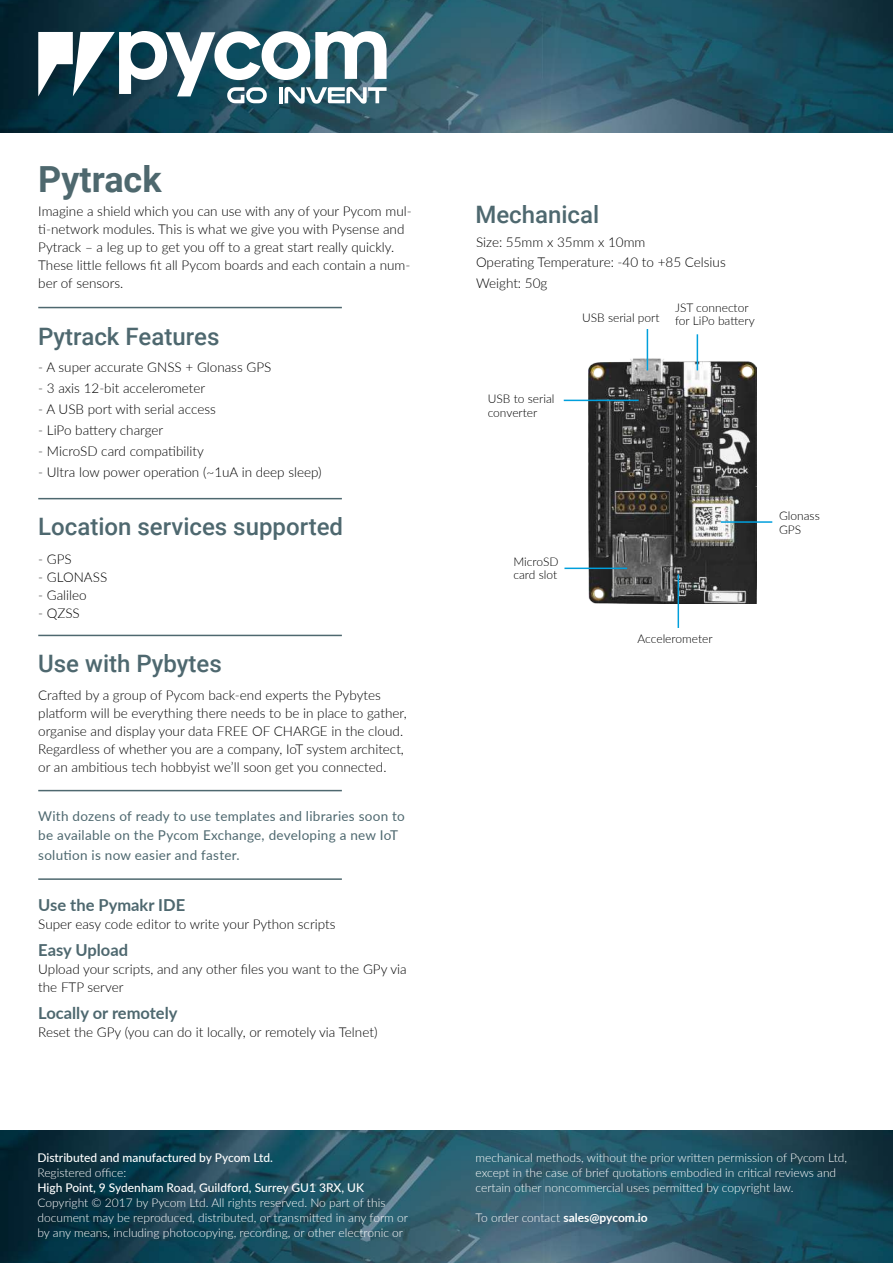
<style>
.page{position:relative;width:893px;height:1263px;background:#fff}
.page>*{position:absolute;margin:0;border:0;box-sizing:border-box;transform-origin:0 0}
.t1{font:700 36px "Roboto";color:#4e686e}
.t2{font:500 24px "Roboto";color:#4e686f}
.t3{font:700 16.5px "Lato";color:#4e686f}
.t4{font:300 13.5px/18px "Lato";color:#000}
.t5{font:13.5px/19.2px "Lato";letter-spacing:.02em;color:#4e686f}
.t6{font:300 12px/15px "Lato";color:#fff}
.t7{font:300 12px/13.2px "Lato";color:#000}
.t8{font:500 12px "Lato";color:#fff}
.s1{font-weight:700}
</style>
<div class="page">
<img style="left:0;top:0;width:893px;height:133px">
<img style="left:0;top:1130px;width:893px;height:133px">
<hr style="left:38px;top:307px;width:304px;height:1px;background:#4e686f">
<hr style="left:38px;top:878px;width:304px;height:2px;background:#4e686f">
<hr style="left:38px;top:790px;width:304px;height:1px;background:#4e686f">
<hr style="left:38px;top:498px;width:304px;height:1px;background:#4e686f">
<hr style="left:38px;top:635px;width:304px;height:1px;background:#4e686f">
<svg style="left:38px;top:31px;width:349px;height:73px"></svg>
<img style="left:589px;top:358px;width:168px;height:245px">
<hr style="left:678px;top:574px;width:1px;height:54px;background:#009fdc">
<hr style="left:647px;top:329px;width:1px;height:41px;background:#009fdc">
<hr style="left:697px;top:334px;width:1px;height:36px;background:#009fdc">
<hr style="left:564px;top:568px;width:63px;height:1px;background:#009fdc">
<hr style="left:721px;top:521px;width:51px;height:2px;background:#009fdc">
<hr style="left:564px;top:400px;width:75px;height:1px;background:#009fdc">
<h1 class="t1" style="left:38px;top:165px;width:125px">Pytrack</h1>
<p class="t4" style="left:38px;top:203px;width:375px">Imagine a shield which you can use with any of your Pycom mul-琀椀-network modules. This is what we give you with Pysense and Pytrack – a leg up to get you o昀昀 to a great start really quickly.<br>These li琀琀le fellows 昀椀t all Pycom boards and each contain a num&shy;ber of sensors.</p>
<h2 class="t2" style="left:38px;top:327px;width:183px">Pytrack Features</h2>
<p class="t4" style="left:38px;top:358px;width:235px">- A super accurate GNSS + Glonass GPS</p>
<p class="t4" style="left:38px;top:379px;width:169px">- 3 axis 12-bit accelerometer</p>
<p class="t4" style="left:38px;top:400px;width:179px">- A USB port with serial access</p>
<p class="t4" style="left:38px;top:421px;width:127px">- LiPo ba琀琀ery charger</p>
<p class="t4" style="left:38px;top:442px;width:167px">- MicroSD card compa琀椀bility</p>
<p class="t4" style="left:38px;top:463px;width:285px">- Ultra low power opera琀椀on (~1uA in deep sleep)</p>
<h2 class="t2" style="left:38px;top:517px;width:306px">Location services supported</h2>
<p class="t4" style="left:38px;top:549px;width:35px">- GPS</p>
<p class="t4" style="left:38px;top:567px;width:70px">- GLONASS</p>
<p class="t4" style="left:38px;top:585px;width:50px">- Galileo</p>
<p class="t4" style="left:38px;top:603px;width:43px">- QZSS</p>
<h2 class="t2" style="left:38px;top:654px;width:185px">Use with Pybytes</h2>
<p class="t4" style="left:38px;top:686px;width:370px">Cra昀琀ed by a group of Pycom back-end experts the Pybytes<br>pla琀昀orm will be everything there needs to be in place to gather, organise and display your data FREE OF CHARGE in the cloud.<br>Regardless of whether you are a company, IoT system architect, or an ambi琀椀ous tech hobbyist we’ll soon get you connected.</p>
<p class="t5" style="left:38px;top:808px;width:368px">With dozens of ready to use templates and libraries soon to be available on the Pycom Exchange, developing a new IoT solu琀椀on is now easier and faster.</p>
<p class="t3" style="left:38px;top:898px;width:148px">Use the Pymakr IDE</p>
<p class="t4" style="left:38px;top:914px;width:299px">Super easy code editor to write your Python scripts</p>
<p class="t3" style="left:38px;top:943px;width:91px">Easy Upload</p>
<p class="t4" style="left:38px;top:959px;width:370px">Upload your scripts, and any other 昀椀les you want to the GPy via the FTP server</p>
<p class="t3" style="left:38px;top:1006px;width:141px">Locally or remotely</p>
<p class="t4" style="left:38px;top:1022px;width:341px">Reset the GPy (you can do it locally, or remotely via Telnet)</p>
<p class="t8" style="left:37px;top:1153px;width:237px">Distributed and manufactured by Pycom Ltd.</p>
<p class="t6" style="left:37px;top:1165px;width:90px">Registered o昀케ce:</p>
<p class="t8" style="left:37px;top:1183px;width:328px">High Point, 9 Sydenham Road, Guildford, Surrey GU1 3RX, UK</p>
<p class="t6" style="left:37px;top:1195px;width:372px">Copyright © 2017 by Pycom Ltd. All rights reserved. No part of this document may be reproduced, distributed, or transmi琀琀ed in any form or by any means, including photocopying, recording, or other electronic or</p>
<h2 class="t2" style="left:475px;top:205px;width:125px">Mechanical</h2>
<p class="t4" style="left:476px;top:231px;width:251px;line-height:20.5px">Size: 55mm x 35mm x 10mm<br>Opera琀椀ng Temperature: -40 to +85 Celsius<br>Weight: 50g</p>
<p class="t7" style="left:488px;top:392px;width:68px">USB to serial converter</p>
<p class="t7" style="left:582px;top:310px;width:79px">USB serial port</p>
<p class="t7" style="left:675px;top:300px;width:81px">JST connector for LiPo ba琀琀ery</p>
<p class="t7" style="left:513px;top:554px;width:47px">MicroSD card slot</p>
<p class="t7" style="left:638px;top:633px;width:77px">Accelerometer</p>
<p class="t7" style="left:779px;top:509px;width:42px">Glonass<br>GPS</p>
<p class="t6" style="left:476px;top:1150px;width:373px">mechanical methods, without the prior wri琀琀en permission of Pycom Ltd, except in the case of brief quota琀椀ons embodied in cri琀椀cal reviews and certain other noncommercial uses permi琀琀ed by copyright law.</p>
<p class="t6" style="left:476px;top:1210px;width:174px">To order contact <span class="s1">sales@pycom.io</span></p>
</div>
